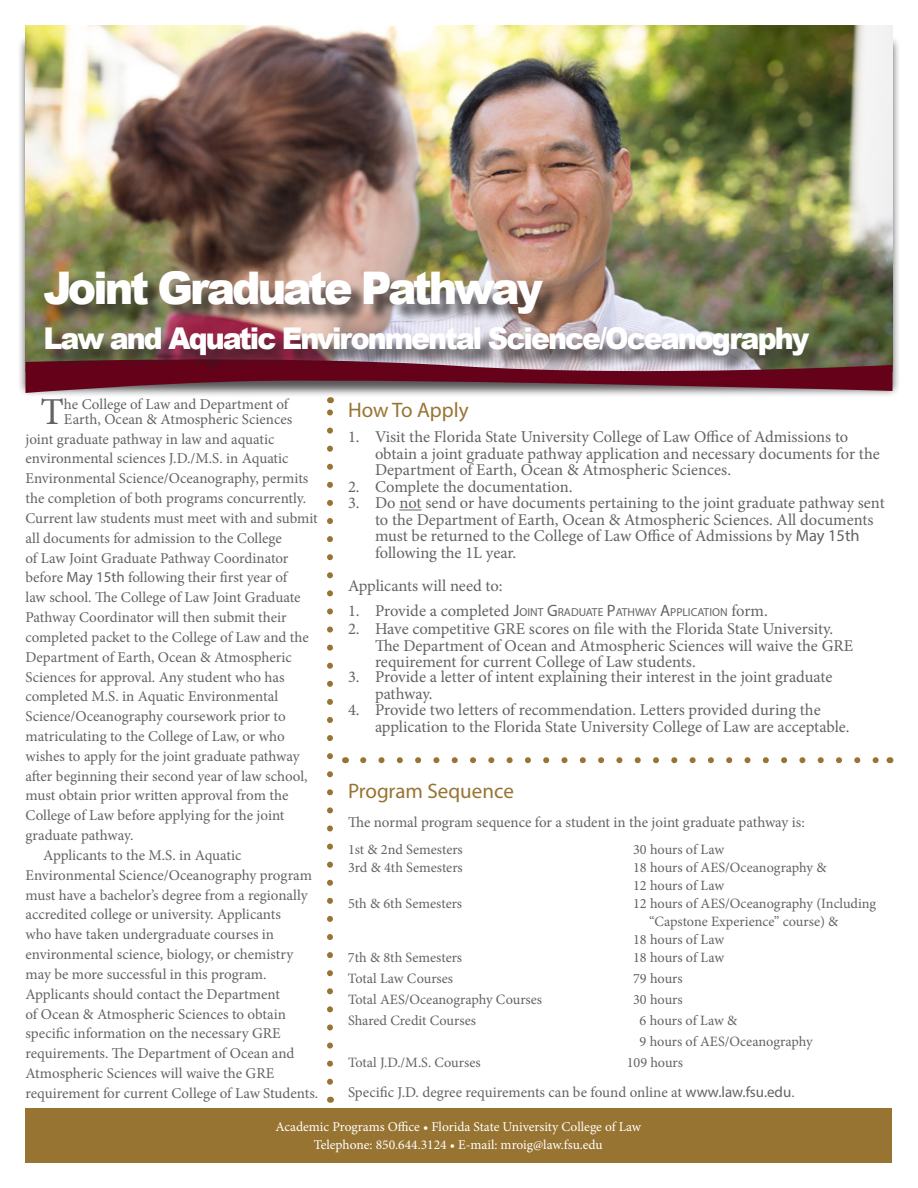
<style>
.page{position:relative;width:918px;height:1188px;background:#fff}
.page>*{position:absolute;margin:0;border:0;box-sizing:border-box;transform-origin:0 0}
.t1{font:900 45px "Arial";letter-spacing:-.07em;color:#fff;scale:.95 1}
.t2{font:38.1px "Minion Pro";color:#636366}
.t3{font:900 30px "Arial";letter-spacing:-.07em;color:#fff;scale:.95 1}
.t4{font:21px "Myriad Pro";color:#987432}
.t5{font:16.5px/16.5px "Minion Pro";color:#636366}
.t6{font:15px/15px "Minion Pro";color:#636366}
.t7{font:14.25px/18px "Minion Pro";color:#636366}
.t8{font:13.5px "Minion Pro";color:#fff}
.t9{font:11.55px "Myriad Pro";color:#636366}
.s1{font-family:"Myriad Pro"}
.s2{font-family:"Minion Pro";font-size:16.5px}
.s3{font-size:16.5px}
</style>
<div class="page">
<svg style="left:363px;top:757px;width:516px;height:6px"></svg>
<svg style="left:399px;top:510px;width:23px;height:1px"></svg>
<svg style="left:327px;top:409px;width:6px;height:673px"></svg>
<div style="left:17px;top:35px;width:884px;height:363px;background:#231f20;opacity:.75"></div>
<img style="left:26px;top:26px;width:866px;height:328px">
<svg style="left:26px;top:354px;width:866px;height:49px"></svg>
<div style="left:47px;top:274px;width:780px;height:100px;background:#231f20;opacity:.75"></div>
<div style="left:26px;top:1108px;width:866px;height:54px;background:#987432"></div>
<p class="t1" style="left:44px;top:255px;width:527px">Joint Graduate Pathway</p>
<p class="t3" style="left:44px;top:316px;width:808px">Law and Aquatic Environmental Science/Oceanography</p>
<p class="t2" style="left:40px;top:386px;width:25px">T</p>
<p class="t6" style="left:64px;top:396px;width:230px">he College of Law and Department of<br>Earth, Ocean &amp; Atmospheric Sciences</p>
<p class="t6" style="left:26px;top:431px;width:251px">joint graduate pathway in law and aquatic</p>
<p class="t6" style="left:26px;top:451px;width:265px">environmental sciences J.D./M.S. in Aquatic</p>
<p class="t6" style="left:26px;top:471px;width:284px">Environmental Science/Oceanography, permits</p>
<p class="t6" style="left:26px;top:491px;width:282px">the completion of both programs concurrently.</p>
<p class="t6" style="left:26px;top:511px;width:294px">Current law students must meet with and submit</p>
<p class="t6" style="left:26px;top:530px;width:258px">all documents for admission to the College</p>
<p class="t6" style="left:26px;top:550px;width:265px">of Law Joint Graduate Pathway Coordinator</p>
<p class="t6" style="left:26px;top:570px;width:263px">before <span class="s1">May 15th</span> following their first year of</p>
<p class="t6" style="left:26px;top:590px;width:277px">law school. The College of Law Joint Graduate</p>
<p class="t6" style="left:26px;top:610px;width:263px">Pathway Coordinator will then submit their</p>
<p class="t6" style="left:26px;top:630px;width:285px">completed packet to the College of Law and the</p>
<p class="t6" style="left:26px;top:649px;width:268px">Department of Earth, Ocean &amp; Atmospheric</p>
<p class="t6" style="left:26px;top:669px;width:261px">Sciences for approval. Any student who has</p>
<p class="t6" style="left:26px;top:689px;width:254px">completed M.S. in Aquatic Environmental</p>
<p class="t6" style="left:26px;top:709px;width:262px">Science/Oceanography coursework prior to</p>
<p class="t6" style="left:26px;top:729px;width:261px">matriculating to the College of Law, or who</p>
<p class="t6" style="left:26px;top:749px;width:276px">wishes to apply for the joint graduate pathway</p>
<p class="t6" style="left:26px;top:768px;width:284px">after beginning their second year of law school,</p>
<p class="t6" style="left:26px;top:788px;width:264px">must obtain prior written approval from the</p>
<p class="t6" style="left:26px;top:808px;width:261px">College of Law before applying for the joint</p>
<p class="t6" style="left:26px;top:828px;width:109px">graduate pathway.</p>
<p class="t6" style="left:43px;top:848px;width:200px">Applicants to the M.S. in Aquatic</p>
<p class="t6" style="left:26px;top:868px;width:288px">Environmental Science/Oceanography program</p>
<p class="t6" style="left:26px;top:887px;width:284px">must have a bachelor’s degree from a regionally</p>
<p class="t6" style="left:26px;top:907px;width:257px">accredited college or university. Applicants</p>
<p class="t6" style="left:26px;top:927px;width:250px">who have taken undergraduate courses in</p>
<p class="t6" style="left:26px;top:947px;width:269px">environmental science, biology, or chemistry</p>
<p class="t6" style="left:26px;top:967px;width:243px">may be more successful in this program.</p>
<p class="t6" style="left:26px;top:987px;width:256px">Applicants should contact the Department</p>
<p class="t6" style="left:26px;top:1006px;width:262px">of Ocean &amp; Atmospheric Sciences to obtain</p>
<p class="t6" style="left:26px;top:1026px;width:257px">specific information on the necessary GRE</p>
<p class="t6" style="left:26px;top:1046px;width:271px">requirements. The Department of Ocean and</p>
<p class="t6" style="left:26px;top:1066px;width:250px">Atmospheric Sciences will waive the GRE</p>
<p class="t6" style="left:26px;top:1086px;width:294px">requirement for current College of Law Students.</p>
<p class="t4" style="left:348px;top:397px;width:122px">How To Apply</p>
<p class="t5" style="left:375px;top:429px;width:506px;text-indent:-27px">1. Visit the Florida State University College of Law Office of Admissions to obtain a joint graduate pathway application and necessary documents for the<br>Department of Earth, Ocean &amp; Atmospheric Sciences.</p>
<p class="t5" style="left:348px;top:478px;width:226px">2. Complete the documentation.</p>
<p class="t5" style="left:375px;top:495px;width:511px;text-indent:-27px">3. Do not send or have documents pertaining to the joint graduate pathway sent to the Department of Earth, Ocean &amp; Atmospheric Sciences. All documents must be returned to the College of Law Office of Admissions by <span class="s1">May 15th </span>following the 1L year.</p>
<p class="t5" style="left:348px;top:578px;width:156px">Applicants will need to:</p>
<p class="t9" style="left:348px;top:605px;width:421px"><span class="s2">1. Provide a completed</span> <span class="s3">J</span>OINT <span class="s3">G</span>RADUATE <span class="s3">P</span>ATHWAY <span class="s3">A</span>PP LICATION <span class="s2">form.</span></p>
<p class="t5" style="left:375px;top:621px;width:480px;text-indent:-27px">2. Have competitive GRE scores on file with the Florida State University.<br>The Department of Ocean and Atmospheric Sciences will waive the GRE requirement for current College of Law students.</p>
<p class="t5" style="left:375px;top:669px;width:459px;text-indent:-27px">3. Provide a letter of intent explaining their interest in the joint graduate pathway.</p>
<p class="t5" style="left:375px;top:702px;width:476px;text-indent:-27px">4. Provide two letters of recommendation. Letters provided during the application to the Florida State University College of Law are acceptable.</p>
<p class="t4" style="left:348px;top:778px;width:167px">Program Sequence</p>
<p class="t6" style="left:348px;top:815px;width:458px">The normal program sequence for a student in the joint graduate pathway is:</p>
<p class="t7" style="left:348px;top:840px;width:116px">1st &amp; 2nd Semesters</p>
<p class="t7" style="left:633px;top:840px;width:93px">30 hours of Law</p>
<p class="t7" style="left:348px;top:858px;width:116px">3rd &amp; 4th Semesters</p>
<p class="t7" style="left:633px;top:858px;width:195px">18 hours of AES/Oceanography &amp;<br>12 hours of Law</p>
<p class="t7" style="left:348px;top:894px;width:116px">5th &amp; 6th Semesters</p>
<p class="t7" style="left:633px;top:894px;width:245px">12 hours of AES/Oceanography (Including</p>
<p class="t7" style="left:649px;top:912px;width:191px">“Capstone Experience” course) &amp;</p>
<p class="t7" style="left:633px;top:930px;width:93px">18 hours of Law</p>
<p class="t7" style="left:348px;top:948px;width:116px">7th &amp; 8th Semesters</p>
<p class="t7" style="left:633px;top:948px;width:93px">18 hours of Law</p>
<p class="t7" style="left:348px;top:969px;width:107px">Total Law Courses</p>
<p class="t7" style="left:633px;top:969px;width:51px">79 hours</p>
<p class="t7" style="left:348px;top:990px;width:196px">Total AES/Oceanography Courses</p>
<p class="t7" style="left:633px;top:990px;width:51px">30 hours</p>
<p class="t7" style="left:348px;top:1011px;width:130px">Shared Credit Courses</p>
<p class="t7" style="left:640px;top:1010px;width:175px;line-height:21px">6 hours of Law &amp;<br>9 hours of AES/Oceanography</p>
<p class="t7" style="left:348px;top:1053px;width:134px">Total J.D./M.S. Courses</p>
<p class="t7" style="left:627px;top:1053px;width:58px">109 hours</p>
<p class="t6" style="left:348px;top:1085px;width:448px">Specific J.D. degree requirements can be found online at <span class="s1">www.law.fsu.edu</span>.</p>
<p class="t8" style="left:275px;top:1117px;width:367px">Academic Programs Office • Florida State University College of Law</p>
<p class="t8" style="left:314px;top:1135px;width:290px">Telephone: 850.644.3124 • E-mail: mroig@law.fsu.edu</p>
</div>
